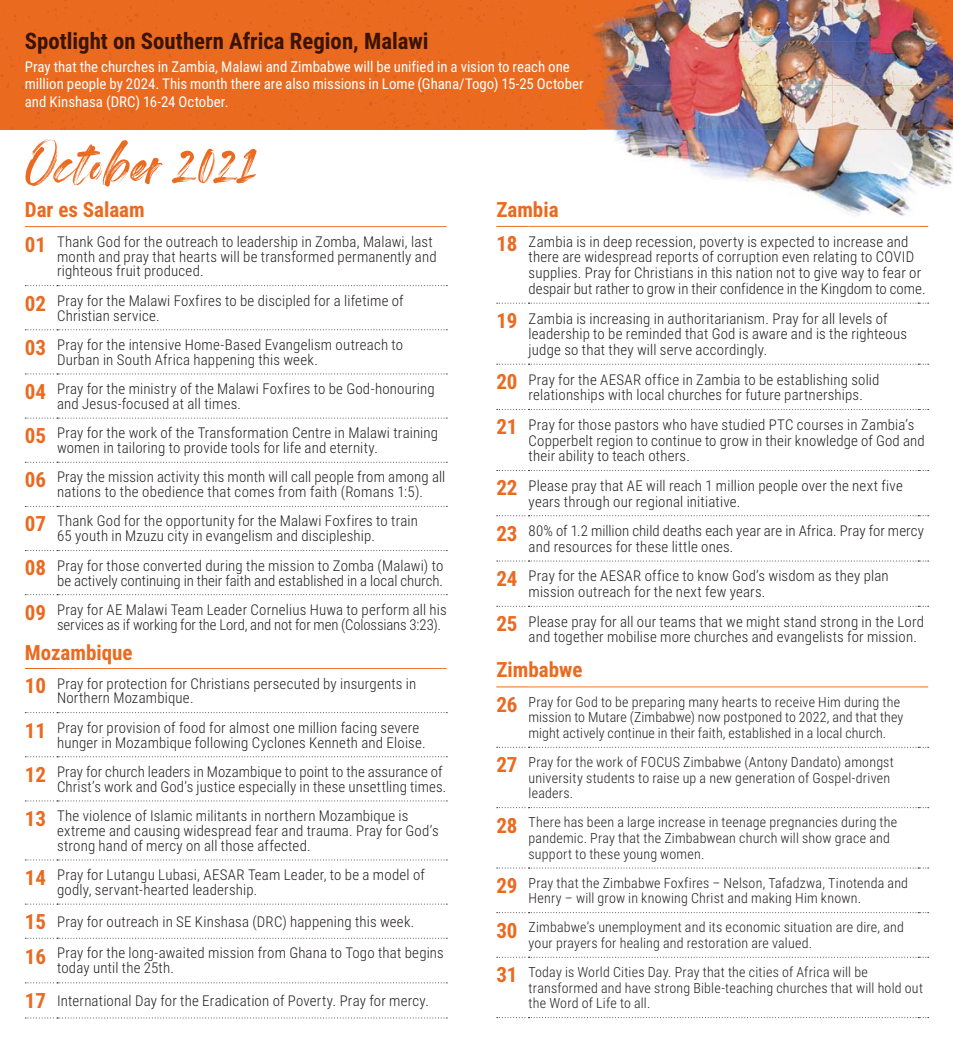
<style>
.page{position:relative;width:953px;height:1042px;background:#fff}
.page>*{position:absolute;margin:0;border:0;box-sizing:border-box;transform-origin:0 0}
.t1{font:54.25px "Black Caviar";color:#ea6a20}
.t2{font:700 22.75px "Roboto Condensed";color:#3a1400}
.t3{font:700 21px "Roboto Condensed";color:#ea6a20}
.t4{font:300 14.88px/14.9px "Roboto Condensed";letter-spacing:.01em;color:#231f20}
.t5{font:14.88px/17.5px "Roboto Condensed";color:#fff}
.t6{font:300 14px/15.8px "Roboto Condensed";letter-spacing:.015em;color:#231f20}
.s1{font-weight:700;font-size:21px;color:#ea6a20}
</style>
<div class="page">
<hr style="left:25px;top:226px;width:32px;height:1px;background:#ea6a20">
<hr style="left:57px;top:226px;width:389px;height:1px;background:#ec7730">
<hr style="left:25px;top:668px;width:32px;height:1px;background:#ea6a20">
<hr style="left:57px;top:668px;width:389px;height:1px;background:#ec7730">
<svg style="left:25px;top:982px;width:422px;height:1px"></svg>
<svg style="left:25px;top:1017px;width:422px;height:1px"></svg>
<svg style="left:25px;top:285px;width:422px;height:1px"></svg>
<svg style="left:25px;top:329px;width:422px;height:1px"></svg>
<svg style="left:25px;top:373px;width:422px;height:1px"></svg>
<svg style="left:25px;top:418px;width:422px;height:1px"></svg>
<svg style="left:25px;top:462px;width:422px;height:1px"></svg>
<svg style="left:25px;top:506px;width:422px;height:1px"></svg>
<svg style="left:25px;top:550px;width:422px;height:1px"></svg>
<svg style="left:25px;top:594px;width:422px;height:1px"></svg>
<svg style="left:25px;top:712px;width:422px;height:1px"></svg>
<svg style="left:25px;top:756px;width:422px;height:1px"></svg>
<svg style="left:25px;top:800px;width:422px;height:1px"></svg>
<svg style="left:25px;top:859px;width:422px;height:1px"></svg>
<svg style="left:25px;top:903px;width:422px;height:1px"></svg>
<svg style="left:25px;top:938px;width:422px;height:1px"></svg>
<hr style="left:496px;top:226px;width:32px;height:1px;background:#ea6a20">
<hr style="left:496px;top:686px;width:32px;height:1px;background:#ea6a20">
<hr style="left:528px;top:226px;width:390px;height:1px;background:#ec7730">
<hr style="left:528px;top:686px;width:390px;height:1px;background:#ec7730">
<svg style="left:497px;top:303px;width:431px;height:1px"></svg>
<svg style="left:497px;top:364px;width:431px;height:1px"></svg>
<svg style="left:497px;top:409px;width:431px;height:1px"></svg>
<svg style="left:497px;top:470px;width:431px;height:1px"></svg>
<svg style="left:497px;top:515px;width:431px;height:1px"></svg>
<svg style="left:497px;top:560px;width:431px;height:1px"></svg>
<svg style="left:497px;top:606px;width:431px;height:1px"></svg>
<svg style="left:497px;top:747px;width:431px;height:1px"></svg>
<svg style="left:497px;top:807px;width:431px;height:1px"></svg>
<svg style="left:497px;top:867px;width:431px;height:1px"></svg>
<svg style="left:497px;top:912px;width:431px;height:1px"></svg>
<svg style="left:497px;top:957px;width:431px;height:1px"></svg>
<svg style="left:497px;top:1017px;width:431px;height:1px"></svg>
<img style="left:613px;top:129px;width:339px;height:87px">
<img style="left:812px;top:0;width:140px;height:130px">
<img style="left:779px;top:126px;width:85px;height:3px">
<img style="left:779px;top:90px;width:100px;height:36px">
<img style="left:779px;top:0;width:54px;height:24px">
<svg style="left:0;top:0;width:779px;height:130px;background:#dd6e33"></svg>
<img style="left:590px;top:105px;width:73px;height:24px">
<h2 class="t2" style="left:25px;top:32px;width:405px">Spotlight on Southern Africa Region, Malawi</h2>
<p class="t5" style="left:25px;top:59px;width:560px">Pray that the churches in Zambia, Malawi and Zimbabwe will be unified in a vision to reach one million people by 2024. This month there are also missions in Lome (Ghana/Togo) 15-25 October and Kinshasa (DRC) 16-24 October.</p>
<h1 class="t1" style="left:25px;top:137px;width:234px">October 2021</h1>
<h3 class="t3" style="left:25px;top:201px;width:121px">Dar es Salaam</h3>
<p class="t4" style="left:57px;top:235px;width:381px;text-indent:-32px"><span class="s1">01</span> Thank God for the outreach to leadership in Zomba, Malawi, last month and pray that hearts will be transformed permanently and righteous fruit produced.</p>
<p class="t4" style="left:57px;top:294px;width:348px;text-indent:-32px"><span class="s1">02</span> Pray for the Malawi Foxfires to be discipled for a lifetime of<br>Christian service.</p>
<p class="t4" style="left:57px;top:338px;width:347px;text-indent:-32px"><span class="s1">03</span> Pray for the intensive Home-Based Evangelism outreach to<br>Durban in South Africa happening this week.</p>
<p class="t4" style="left:57px;top:382px;width:379px;text-indent:-32px"><span class="s1">04</span> Pray for the ministry of the Malawi Foxfires to be God-honouring and Jesus-focused at all times.</p>
<p class="t4" style="left:57px;top:427px;width:382px;text-indent:-32px"><span class="s1">05</span> Pray for the work of the Transformation Centre in Malawi training women in tailoring to provide tools for life and eternity.</p>
<p class="t4" style="left:57px;top:471px;width:389px;text-indent:-32px"><span class="s1">06</span> Pray the mission activity this month will call people from among all nations to the obedience that comes from faith (Romans 1:5).</p>
<p class="t4" style="left:57px;top:515px;width:362px;text-indent:-32px"><span class="s1">07</span> Thank God for the opportunity for the Malawi Foxfires to train<br>65 youth in Mzuzu city in evangelism and discipleship.</p>
<p class="t4" style="left:25px;top:559px;width:420px;text-align:right"><span class="s1">08</span> Pray for those converted during the mission to Zomba (Malawi) to be actively continuing in their faith and established in a local church.</p>
<p class="t4" style="left:57px;top:603px;width:391px;text-indent:-32px"><span class="s1">09</span> Pray for AE Malawi Team Leader Cornelius Huwa to perform all his services as if working for the Lord, and not for men (Colossians 3:23).</p>
<h3 class="t3" style="left:25px;top:644px;width:109px">Mozambique</h3>
<p class="t4" style="left:57px;top:677px;width:361px;text-indent:-32px"><span class="s1">10</span> Pray for protection for Christians persecuted by insurgents in<br>Northern Mozambique.</p>
<p class="t4" style="left:57px;top:721px;width:370px;text-indent:-32px"><span class="s1">11</span> Pray for provision of food for almost one million facing severe hunger in Mozambique following Cyclones Kenneth and Eloise.</p>
<p class="t4" style="left:25px;top:765px;width:423px;text-align:right"><span class="s1">12</span> Pray for church leaders in Mozambique to point to the assurance of<br>Christ’s work and God’s justice especially in these unsettling times.</p>
<p class="t4" style="left:57px;top:809px;width:383px;text-indent:-32px"><span class="s1">13</span> The violence of Islamic militants in northern Mozambique is extreme and causing widespread fear and trauma. Pray for God’s strong hand of mercy on all those affected.</p>
<p class="t4" style="left:57px;top:868px;width:369px;text-indent:-32px"><span class="s1">14</span> Pray for Lutangu Lubasi, AESAR Team Leader, to be a model of godly, servant-hearted leadership.</p>
<p class="t4" style="left:25px;top:907px;width:420px;line-height:31.7px"><span class="s1">15</span> Pray for outreach in SE Kinshasa (DRC) happening this week.<br><span class="s1">16</span> Pray for the long-awaited mission from Ghana to Togo that begins</p>
<p class="t4" style="left:25px;top:953px;width:405px;line-height:32.4px;text-indent:32px">today until the 25th.<br><span class="s1">17</span> International Day for the Eradication of Poverty. Pray for mercy.</p>
<h3 class="t3" style="left:496px;top:201px;width:64px">Zambia</h3>
<p class="t4" style="left:528px;top:235px;width:398px;line-height:15.8px;text-indent:-32px"><span class="s1">18</span> Zambia is in deep recession, poverty is expected to increase and there are widespread reports of corruption even relating to COVID supplies. Pray for Christians in this nation not to give way to fear or despair but rather to grow in their confidence in the Kingdom to come.</p>
<p class="t4" style="left:528px;top:312px;width:380px;line-height:15.8px;text-indent:-32px"><span class="s1">19</span> Zambia is increasing in authoritarianism. Pray for all levels of leadership to be reminded that God is aware and is the righteous judge so that they will serve accordingly.</p>
<p class="t4" style="left:528px;top:373px;width:352px;line-height:15.8px;text-indent:-32px"><span class="s1">20</span> Pray for the AESAR office in Zambia to be establishing solid relationships with local churches for future partnerships.</p>
<p class="t4" style="left:528px;top:418px;width:397px;line-height:15.8px;text-indent:-32px"><span class="s1">21</span> Pray for those pastors who have studied PTC courses in Zambia’s<br>Copperbelt region to continue to grow in their knowledge of God and their ability to teach others.</p>
<p class="t4" style="left:528px;top:479px;width:376px;line-height:15.8px;text-indent:-32px"><span class="s1">22</span> Please pray that AE will reach 1 million people over the next five years through our regional initiative.</p>
<p class="t4" style="left:528px;top:524px;width:397px;line-height:15.8px;text-indent:-32px"><span class="s1">23</span> 80% of 1.2 million child deaths each year are in Africa. Pray for mercy and resources for these little ones.</p>
<p class="t4" style="left:528px;top:569px;width:361px;line-height:15.8px;text-indent:-32px"><span class="s1">24</span> Pray for the AESAR office to know God’s wisdom as they plan mission outreach for the next few years.</p>
<p class="t4" style="left:528px;top:615px;width:397px;line-height:15.8px;text-indent:-32px"><span class="s1">25</span> Please pray for all our teams that we might stand strong in the Lord and together mobilise more churches and evangelists for mission.</p>
<h3 class="t3" style="left:496px;top:661px;width:88px">Zimbabwe</h3>
<p class="t6" style="left:528px;top:695px;width:376px;text-indent:-32px"><span class="s1">26</span> Pray for God to be preparing many hearts to receive Him during the mission to Mutare (Zimbabwe) now postponed to 2022, and that they might actively continue in their faith, established in a local church.</p>
<p class="t6" style="left:528px;top:755px;width:367px;text-indent:-32px"><span class="s1">27</span> Pray for the work of FOCUS Zimbabwe (Antony Dandato) amongst university students to raise up a new generation of Gospel-driven leaders.</p>
<p class="t6" style="left:528px;top:815px;width:370px;text-indent:-32px"><span class="s1">28</span> There has been a large increase in teenage pregnancies during the pandemic. Pray that the Zimbabwean church will show grace and support to these young women.</p>
<p class="t6" style="left:528px;top:876px;width:381px;text-indent:-32px"><span class="s1">29</span> Pray that the Zimbabwe Foxfires – Nelson, Tafadzwa, Tinotenda and<br>Henry – will grow in knowing Christ and making Him known.</p>
<p class="t6" style="left:528px;top:920px;width:377px;text-indent:-32px"><span class="s1">30</span> Zimbabwe’s unemployment and its economic situation are dire, and your prayers for healing and restoration are valued.</p>
<p class="t6" style="left:528px;top:965px;width:396px;text-indent:-32px"><span class="s1">31</span> Today is World Cities Day. Pray that the cities of Africa will be transformed and have strong Bible-teaching churches that will hold out the Word of Life to all.</p>
</div>
